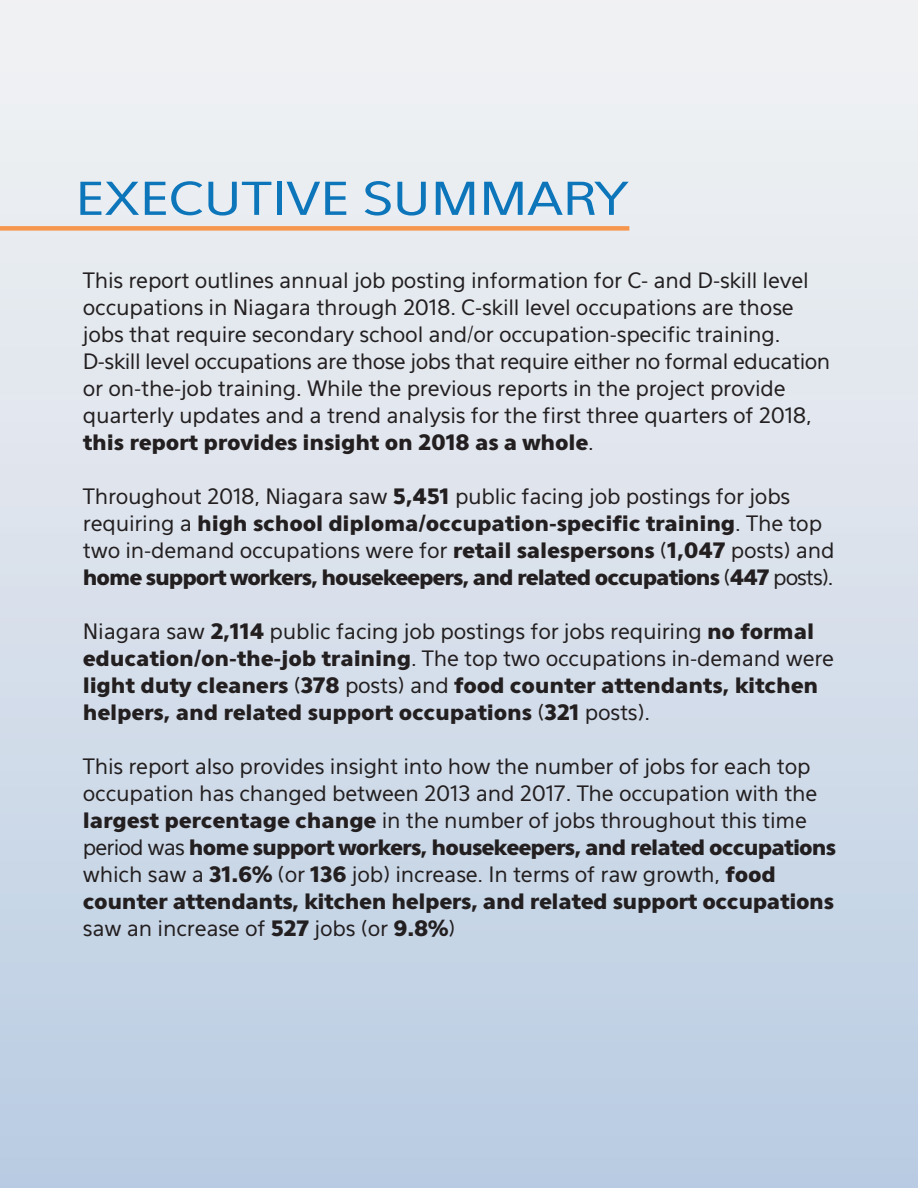
<style>
.page{position:relative;width:918px;height:1188px;background:#fff}
.page>*{position:absolute;margin:0;border:0;box-sizing:border-box;transform-origin:0 0}
.t1{font:44.7px "Eau Sans";letter-spacing:-.01em;color:#0d76bb;scale:1.22 1}
.t2{font:21px/27px "Eau Sans";letter-spacing:-.01em;color:#231f20;scale:1.04 1}
.t3{font:900 21px/27px "Eau Sans";letter-spacing:-.05em;color:#231f20;scale:1.04 1}
.t4{font:900 21px/27px "Eau Sans";letter-spacing:-.01em;color:#231f20;scale:1.04 1}
.s1{font-weight:900}
.s2{font-weight:400}
</style>
<div class="page">
<div style="left:0;top:0;width:918px;height:1188px;background:linear-gradient(to bottom,#f4f4f4,#bbcde3)"></div>
<div style="left:0;top:226px;width:629px;height:5px;background:#f7974f"></div>
<h1 class="t1" style="left:75px;top:173px;width:454px">EXECUTIVE SUMMARY</h1>
<p class="t2" style="left:83px;top:267px;width:720px">This report outlines annual job posting information for C- and D-skill level occupations in Niagara through 2018. C-skill level occupations are those jobs that require secondary school and/or occupation-specific training.<br>D-skill level occupations are those jobs that require either no formal education or on-the-job training. While the previous reports in the project provide quarterly updates and a trend analysis for the first three quarters of 2018, <span class="s1">this report provides insight on 2018 as a whole</span>.</p>
<p class="t3" style="left:83px;top:483px;width:724px"><span class="s2">Throughout 2018, Niagara saw</span> 5,451 <span class="s2">public facing job postings for jobs requiring a</span> high school diploma/occupation-specific training<span class="s2">. The top two in-demand occupations were for</span> retail salespersons <span class="s2">(</span>1,047 <span class="s2">posts) and </span>home support workers, housekeepers, and related occupations <span class="s2">(</span>447 <span class="s2">posts).</span></p>
<p class="t4" style="left:83px;top:618px;width:724px"><span class="s2">Niagara saw</span> 2,114 <span class="s2">public facing job postings for jobs requiring</span> no formal education/on-the-job training<span class="s2">. The top two occupations in-demand were </span>light duty cleaners <span class="s2">(</span>378 <span class="s2">posts) and</span> food counter attendants, kitchen helpers, and related support occupations <span class="s2">(</span>321 <span class="s2">posts).</span></p>
<p class="t2" style="left:83px;top:753px;width:726px">This report also provides insight into how the number of jobs for each top occupation has changed between 2013 and 2017. The occupation with the <span class="s1">largest percentage change</span> in the number of jobs throughout this time period was <span class="s1">home support workers, housekeepers, and related occupations </span>which saw a <span class="s1">31.6%</span> (or <span class="s1">136</span> job) increase. In terms of raw growth, <span class="s1">food counter attendants, kitchen helpers, and related support occupations </span>saw an increase of <span class="s1">527</span> jobs (or <span class="s1">9.8%</span>)</p>
</div>
